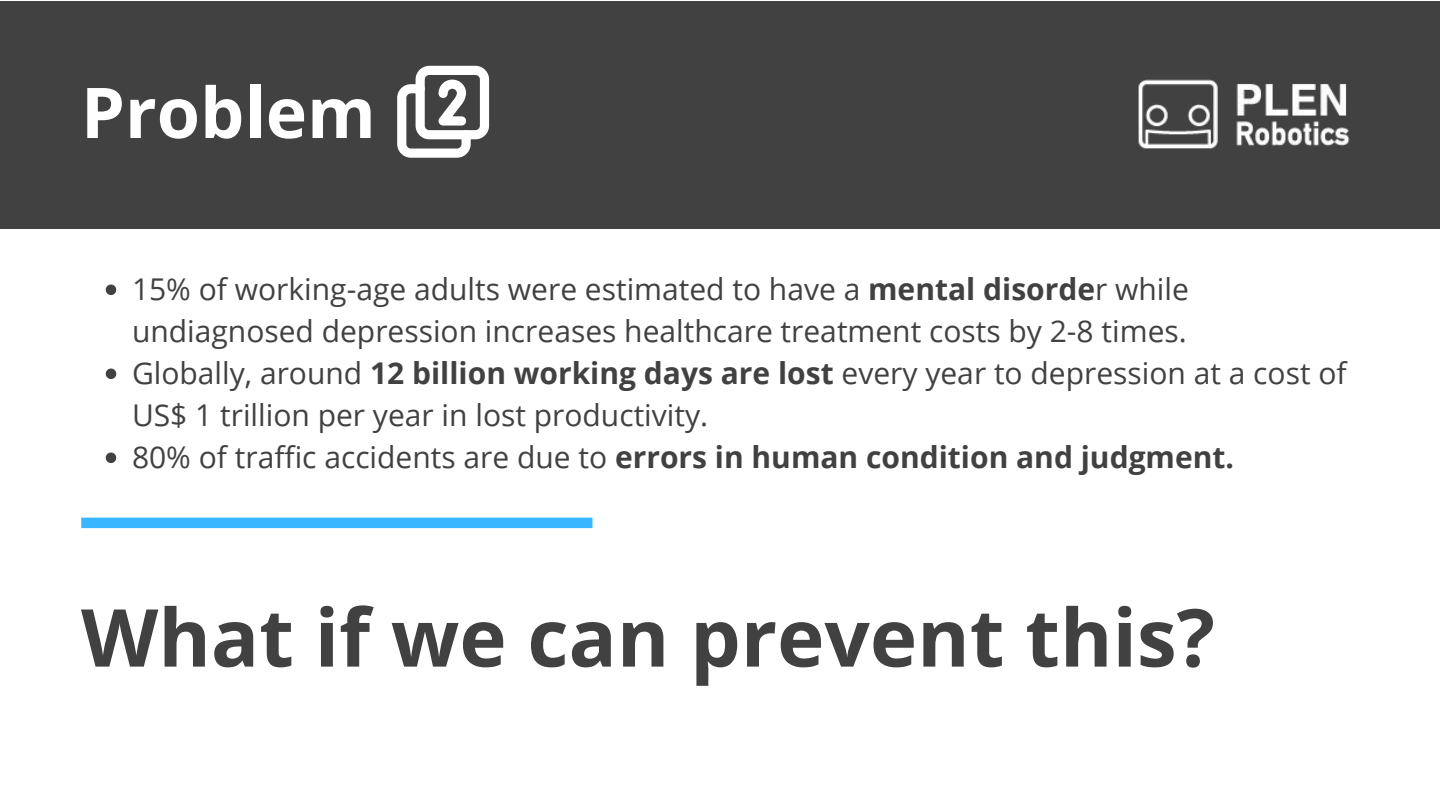
<style>
.page{position:relative;width:1440px;height:810px;background:#fff}
.page>*{position:absolute;margin:0;border:0;box-sizing:border-box;transform-origin:0 0}
.t1{font:700 80px "Open Sans";color:#414142}
.t2{font:700 70px "Open Sans";color:#fff}
.t3{font:30px/42px "Open Sans";color:#414142}
.s1{font-weight:700}
</style>
<div class="page">
<div style="left:0;top:1px;width:1440px;height:227px;background:#414142"></div>
<img style="left:1138px;top:79px;width:212px;height:70px">
<div style="left:81px;top:518px;width:511px;height:10px;background:#38b6ff"></div>
<svg style="left:106px;top:285px;width:10px;height:10px"></svg>
<svg style="left:106px;top:369px;width:10px;height:10px"></svg>
<svg style="left:106px;top:453px;width:10px;height:10px"></svg>
<svg style="left:397px;top:66px;width:92px;height:92px"></svg>
<h2 class="t2" style="left:81px;top:63px;width:296px">Problem</h2>
<p class="t3" style="left:132px;top:268px;width:1216px">15% of working-age adults were estimated to have a <span class="s1">mental disorde</span>r while undiagnosed depression increases healthcare treatment costs by 2-8 times.<br>Globally, around <span class="s1">12 billion working days are lost</span> every year to depression at a cost of US$ 1 trillion per year in lost productivity.<br>80% of traffic accidents are due to <span class="s1">errors in human condition and judgment.</span></p>
<h1 class="t1" style="left:81px;top:581px;width:1135px">What if we can prevent this?</h1>
</div>
